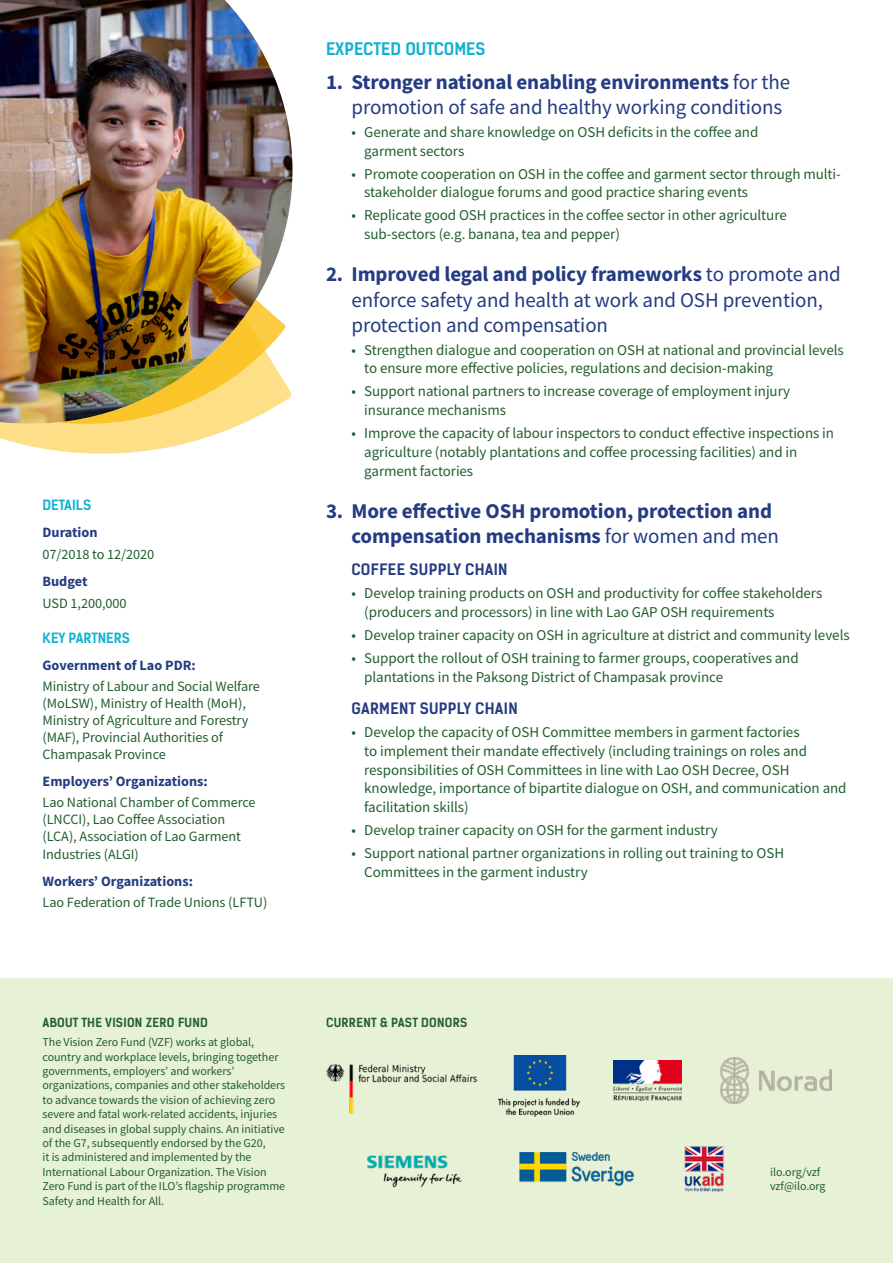
<style>
.page{position:relative;width:893px;height:1263px;background:#fff}
.page>*{position:absolute;margin:0;border:0;box-sizing:border-box;transform-origin:0 0}
.t1{font:21px/25.2px "Source Sans Pro";letter-spacing:-.005em;color:#253b82}
.t2{font:21px/25.2px "Source Sans Pro";letter-spacing:-.005em;color:#243c81}
.t3{font:700 21px/25.2px "Source Sans Pro";letter-spacing:-.005em;color:#253b82}
.t4{font:700 16.5px "Kelson Sans";color:#11b1d2}
.t5{font:15px/18.8px "Source Sans Pro";letter-spacing:-.005em;color:#225e2f}
.t6{font:15px/18.8px "Source Sans Pro";letter-spacing:-.005em;color:#205f2f}
.t7{font:700 15px "Kelson Sans";letter-spacing:.02em;color:#253b82}
.t8{font:14.25px/17.1px "Source Sans Pro";letter-spacing:-.005em;color:#225e2f}
.t9{font:700 14.25px "Source Sans Pro";color:#243c81}
.t10{font:700 13.5px "Kelson Sans";color:#11b1d2}
.t11{font:12px/14.4px "Source Sans Pro";letter-spacing:-.005em;color:#225e2f}
.t12{font:700 12px "Kelson Sans";letter-spacing:.02em;color:#225e2f}
.s1{font-weight:700;color:#253b82}
.s2{font-weight:700}
.s3{font-weight:400}
</style>
<div class="page">
<svg style="left:0;top:424px;width:241px;height:30px"></svg>
<div style="left:0;top:978px;width:893px;height:285px;background:#e6f1d5"></div>
<img style="left:0;top:0;width:292px;height:424px">
<img style="left:326px;top:1064px;width:152px;height:50px">
<img style="left:614px;top:1061px;width:68px;height:40px">
<img style="left:721px;top:1057px;width:110px;height:47px">
<img style="left:367px;top:1155px;width:95px;height:33px">
<img style="left:519px;top:1152px;width:115px;height:34px">
<img style="left:684px;top:1146px;width:40px;height:46px">
<img style="left:499px;top:1055px;width:82px;height:61px">
<p class="t10" style="left:43px;top:497px;width:50px">DETAILS</p>
<p class="t9" style="left:43px;top:523px;width:57px">Duration</p>
<p class="t8" style="left:43px;top:546px;width:113px">07/2018 to 12/2020</p>
<p class="t9" style="left:43px;top:571px;width:46px">Budget</p>
<p class="t8" style="left:43px;top:595px;width:86px">USD 1,200,000</p>
<p class="t10" style="left:43px;top:629px;width:89px">KEY PARTNERS</p>
<p class="t9" style="left:43px;top:655px;width:155px">Government of Lao PDR:</p>
<p class="t8" style="left:43px;top:677px;width:219px">Ministry of Labour and Social Welfare (MoLSW), Ministry of Health (MoH), Ministry of Agriculture and Forestry (MAF), Provincial Authorities of Champasak Province</p>
<p class="t9" style="left:43px;top:771px;width:167px">Employers’ Organizations:</p>
<p class="t8" style="left:43px;top:794px;width:215px">Lao National Chamber of Commerce (LNCCI), Lao Coffee Association (LCA), Association of Lao Garment<br>Industries (ALGI)</p>
<p class="t9" style="left:43px;top:871px;width:152px">Workers’ Organizations:</p>
<p class="t8" style="left:43px;top:894px;width:226px">Lao Federation of Trade Unions (LFTU)</p>
<p class="t4" style="left:326px;top:38px;width:161px">EXPECTED OUTCOMES</p>
<p class="t2" style="left:351px;top:69px;width:440px;text-indent:-26px"><span class="s1">1. Stronger national enabling environments</span> for the promotion of safe and healthy working conditions</p>
<p class="t5" style="left:364px;top:122px;width:396px;text-indent:-13px">• Generate and share knowledge on OSH deficits in the coffee and garment sectors</p>
<p class="t5" style="left:364px;top:164px;width:478px;text-indent:-13px">• Promote cooperation on OSH in the coffee and garment sector through multi&shy;stakeholder dialogue forums and good practice sharing events</p>
<p class="t5" style="left:364px;top:206px;width:424px;text-indent:-13px">• Replicate good OSH practices in the coffee sector in other agriculture sub-sectors (e.g. banana, tea and pepper)</p>
<p class="t1" style="left:351px;top:262px;width:491px;text-indent:-26px"><span class="s2">2. Improved legal and policy frameworks</span> to promote and enforce safety and health at work and OSH prevention, protection and compensation</p>
<p class="t5" style="left:364px;top:340px;width:481px;text-indent:-13px">• Strengthen dialogue and cooperation on OSH at national and provincial levels to ensure more effective policies, regulations and decision-making</p>
<p class="t5" style="left:364px;top:382px;width:427px;text-indent:-13px">• Support national partners to increase coverage of employment injury insurance mechanisms</p>
<p class="t5" style="left:364px;top:424px;width:471px;text-indent:-13px">• Improve the capacity of labour inspectors to conduct effective inspections in agriculture (notably plantations and coffee processing facilities) and in garment factories</p>
<p class="t3" style="left:351px;top:498px;width:429px;text-indent:-26px">3. More effective OSH promotion, protection and compensation mechanisms <span class="s3">for women and men</span></p>
<p class="t7" style="left:351px;top:560px;width:158px">COFFEE SUPPLY CHAIN</p>
<p class="t5" style="left:364px;top:584px;width:459px;text-indent:-13px">• Develop training products on OSH and productivity for coffee stakeholders (producers and processors) in line with Lao GAP OSH requirements</p>
<p class="t5" style="left:351px;top:626px;width:500px">• Develop trainer capacity on OSH in agriculture at district and community levels</p>
<p class="t5" style="left:364px;top:649px;width:436px;text-indent:-13px">• Support the rollout of OSH training to farmer groups, cooperatives and plantations in the Paksong District of Champasak province</p>
<p class="t7" style="left:351px;top:699px;width:168px">GARMENT SUPPLY CHAIN</p>
<p class="t6" style="left:364px;top:723px;width:484px;text-indent:-13px">• Develop the capacity of OSH Committee members in garment factories<br>to implement their mandate effectively (including trainings on roles and responsibilities of OSH Committees in line with Lao OSH Decree, OSH knowledge, importance of bipartite dialogue on OSH, and communication and facilitation skills)</p>
<p class="t6" style="left:351px;top:821px;width:368px">• Develop trainer capacity on OSH for the garment industry</p>
<p class="t6" style="left:364px;top:844px;width:421px;text-indent:-13px">• Support national partner organizations in rolling out training to OSH<br>Committees in the garment industry</p>
<p class="t12" style="left:43px;top:1015px;width:167px">ABOUT THE VISION ZERO FUND</p>
<p class="t11" style="left:43px;top:1035px;width:244px">The Vision Zero Fund (VZF) works at global, country and workplace levels, bringing together governments, employers’ and workers’ organizations, companies and other stakeholders to advance towards the vision of achieving zero severe and fatal work-related accidents, injuries and diseases in global supply chains. An initiative of the G7, subsequently endorsed by the G20,<br>it is administered and implemented by the International Labour Organization. The Vision Zero Fund is part of the ILO’s flagship programme Safety and Health for All.</p>
<p class="t12" style="left:326px;top:1015px;width:143px">CURRENT &amp; PAST DONORS</p>
<p class="t11" style="left:770px;top:1164px;width:57px">ilo.org/vzf vzf@ilo.org</p>
</div>
